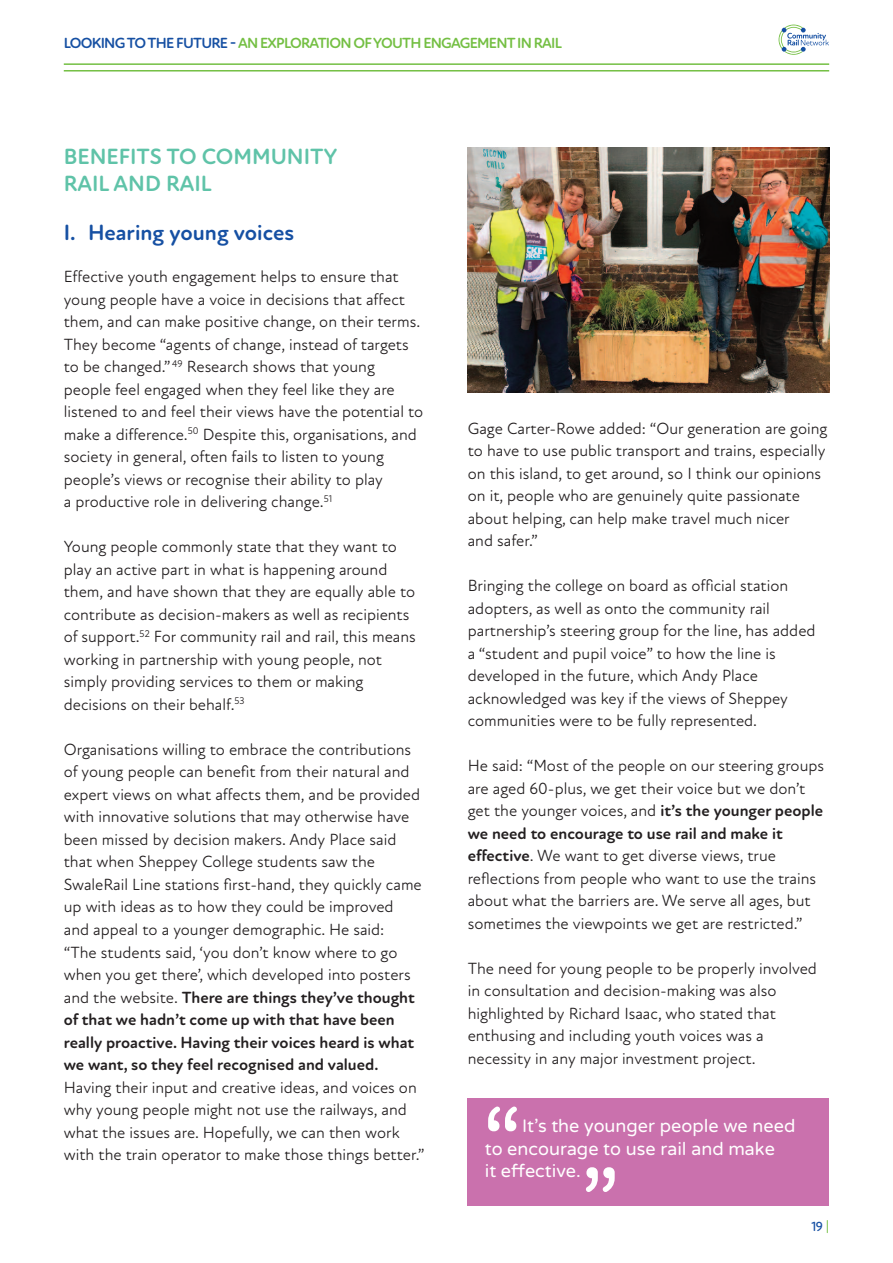
<style>
.page{position:relative;width:893px;height:1263px;background:#fff}
.page>*{position:absolute;margin:0;border:0;box-sizing:border-box;transform-origin:0 0}
.t1{font:93.15px "Varela Round";color:#fff}
.t2{font:700 22.5px/27px "Atten Round New";color:#5fc3a8}
.t3{font:700 22.5px "Atten Round New";color:#1650a3}
.t4{font:18px/22.5px "Varela Round";color:#fff}
.t5{font:16.5px/22.5px "Atten Round New";color:#231f20}
.t6{font:700 15px "Atten Round New";letter-spacing:-.05em;color:#74bf43}
.t7{font:500 13.5px "Atten Round New";color:#1650a3}
.s1{color:#1650a3}
.s2{font-weight:700}
.s3{color:#74bf43}
</style>
<div class="page">
<svg style="left:779px;top:25px;width:50px;height:30px"></svg>
<hr style="left:64px;top:63px;width:765px;height:2px;background:#74bf43">
<hr style="left:64px;top:70px;width:765px;height:2px;background:#74bf43">
<img style="left:468px;top:147px;width:361px;height:245px">
<div style="left:468px;top:1099px;width:361px;height:107px;background:#ca71ad"></div>
<p class="t6" style="left:64px;top:38px;width:500px"><span class="s1">LOOkING TO THE FUTURE -</span> AN EXPLORATION OF YOUTH ENGAGEMENT IN RAIL</p>
<h2 class="t2" style="left:64px;top:145px;width:275px">BENEFITS TO COMMUNITY<br>RAIL AND RAIL</h2>
<h2 class="t3" style="left:64px;top:224px;width:232px">I. Hearing young voices</h2>
<p class="t5" style="left:64px;top:267px;width:361px">Effective youth engagement helps to ensure that young people have a voice in decisions that affect them, and can make positive change, on their terms.<br>They become “agents of change, instead of targets to be changed.” <sup>49</sup> Research shows that young people feel engaged when they feel like they are listened to and feel their views have the potential to make a difference.<sup>50</sup> Despite this, organisations, and society in general, often fails to listen to young people’s views or recognise their ability to play<br>a productive role in delivering change.<sup>51</sup></p>
<p class="t5" style="left:64px;top:537px;width:354px">Young people commonly state that they want to play an active part in what is happening around them, and have shown that they are equally able to contribute as decision-makers as well as recipients of support.<sup>52</sup> For community rail and rail, this means working in partnership with young people, not simply providing services to them or making decisions on their behalf.<sup>53</sup></p>
<p class="t5" style="left:64px;top:740px;width:360px">Organisations willing to embrace the contributions of young people can benefit from their natural and expert views on what affects them, and be provided with innovative solutions that may otherwise have been missed by decision makers. Andy Place said that when Sheppey College students saw the SwaleRail Line stations first-hand, they quickly came up with ideas as to how they could be improved and appeal to a younger demographic. He said:<br>“The students said, ‘you don’t know where to go when you get there’, which developed into posters and the website. <span class="s2">There are things they’ve thought of that we hadn’t come up with that have been really proactive. Having their voices heard is what we want, so they feel recognised and valued.</span></p>
<p class="t5" style="left:64px;top:1077px;width:362px">Having their input and creative ideas, and voices on why young people might not use the railways, and what the issues are. Hopefully, we can then work with the train operator to make those things better.”</p>
<p class="t5" style="left:468px;top:419px;width:361px">Gage Carter-Rowe added: “Our generation are going to have to use public transport and trains, especially on this island, to get around, so I think our opinions on it, people who are genuinely quite passionate about helping, can help make travel much nicer<br>and safer.”</p>
<p class="t5" style="left:468px;top:576px;width:349px">Bringing the college on board as official station adopters, as well as onto the community rail partnership’s steering group for the line, has added a “student and pupil voice” to how the line is developed in the future, which Andy Place acknowledged was key if the views of Sheppey communities were to be fully represented.</p>
<p class="t5" style="left:468px;top:756px;width:358px">He said: “Most of the people on our steering groups are aged 60-plus, we get their voice but we don’t get the younger voices, and <span class="s2">it’s the younger people we need to encourage to use rail and make it effective</span>. We want to get diverse views, true reflections from people who want to use the trains about what the barriers are. We serve all ages, but sometimes the viewpoints we get are restricted.”</p>
<p class="t5" style="left:468px;top:959px;width:351px">The need for young people to be properly involved in consultation and decision-making was also highlighted by Richard Isaac, who stated that enthusing and including youth voices was a necessity in any major investment project.</p>
<h1 class="t1" style="left:482px;top:1111px;width:42px">“</h1>
<p class="t4" style="left:485px;top:1162px;width:98px">it effective.</p>
<h1 class="t1" style="left:621px;top:1188px;width:42px;rotate:-180deg">“</h1>
<p class="t4" style="left:485px;top:1117px;width:312px;text-indent:37px">It’s the younger people we need to encourage to use rail and make</p>
<p class="t7" style="left:811px;top:1221px;width:19px">19 <span class="s3">|</span></p>
</div>
